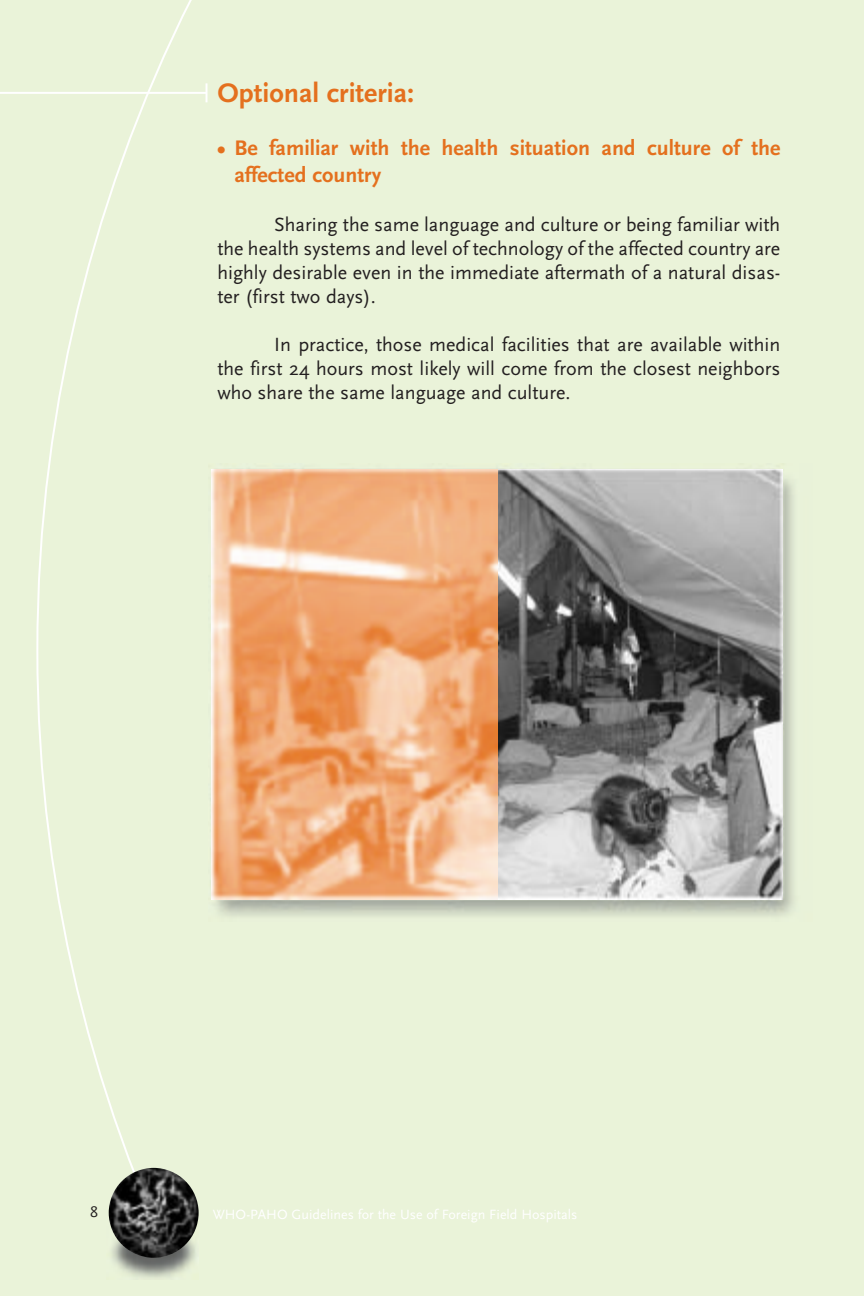
<style>
.page{position:relative;width:864px;height:1296px;background:#eaf3d9}
.page>*{position:absolute;margin:0;border:0;box-sizing:border-box;transform-origin:0 0}
.t1{font:700 28px "Scala Sans";color:#e4701e}
.t2{font:700 22px/26.4px "Scala Sans";color:#e4701e}
.t3{font:20px/24px "Scala Sans";color:#231f20;text-align:justify}
.t4{font:16px "Scala Sans";color:#231f20}
.t5{font:14px "Scala Sans";color:#fff}
</style>
<div class="page">
<svg style="left:36px;top:0;width:171px;height:1213px"></svg>
<img style="left:109px;top:1221px;width:87px;height:57px">
<img style="left:109px;top:1168px;width:90px;height:90px;border-radius:50%">
<img style="left:210px;top:468px;width:585px;height:449px">
<img style="left:497px;top:469px;width:285px;height:430px">
<img style="left:211px;top:469px;width:286px;height:430px">
<svg style="left:206px;top:83px;width:2px;height:19px"></svg>
<hr style="left:0;top:92px;width:207px;height:2px;background:#fff">
<h1 class="t1" style="left:217px;top:76px;width:198px">Optional criteria:</h1>
<p class="t2" style="left:234px;top:135px;width:548px;text-indent:-17px">• Be familiar with the health situation and culture of the affected country</p>
<p class="t3" style="left:217px;top:212px;width:565px;text-indent:57px">Sharing the same language and culture or being familiar with the health systems and level of technology of the affected country are highly desirable even in the immediate aftermath of a natural disas&shy;ter (first two days).</p>
<p class="t3" style="left:217px;top:332px;width:564px;text-indent:57px">In practice, those medical facilities that are available within the first 24 hours most likely will come from the closest neighbors who share the same language and culture.</p>
<p class="t4" style="left:90px;top:1202px;width:9px">8</p>
<p class="t5" style="left:213px;top:1206px;width:366px">WHO-PAHO Guidelines for the Use of Foreign Field Hospitals</p>
</div>
